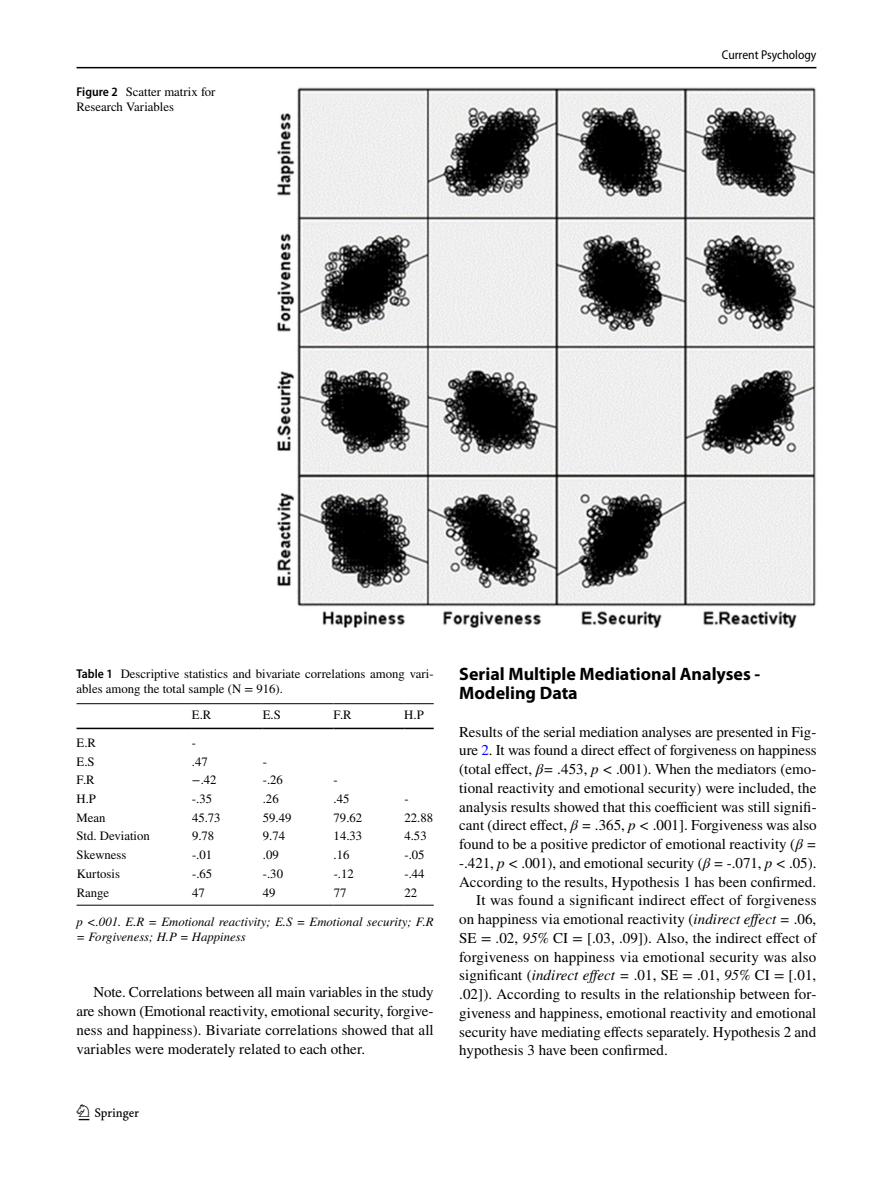
<style>
.page{position:relative;width:893px;height:1187px;background:#fff}
.page>*{position:absolute;margin:0;border:0;box-sizing:border-box;transform-origin:0 0}
.t1{font:22.5px "Springnew Regular 2";color:#000}
.t2{font:700 18px/18.8px "Myriad Pro";color:#000}
.t3{font:15px/18.8px "STIX";letter-spacing:.005em;color:#000;text-align:justify}
.t4{font:12.75px/15px "STIX";color:#000}
.t5{font:italic 12.75px/15px "STIX";color:#000}
.t6{font:semi-condensed 12.75px "Myriad Pro";color:#000}
.s1{font-family:"Myriad Pro";font-weight:600;font-stretch:semi-condensed}
.s2{color:#00f}
.s3{font-style:italic}
</style>
<div class="page">
<hr style="left:77px;top:67px;width:739px;height:1px;background:#000">
<img style="left:277px;top:87px;width:539px;height:542px">
<hr style="left:77px;top:703px;width:115px;height:1px;background:#000">
<hr style="left:77px;top:727px;width:115px;height:2px;background:#000">
<hr style="left:192px;top:703px;width:71px;height:1px;background:#000">
<hr style="left:192px;top:727px;width:71px;height:2px;background:#000">
<hr style="left:263px;top:703px;width:70px;height:1px;background:#000">
<hr style="left:263px;top:727px;width:70px;height:2px;background:#000">
<hr style="left:333px;top:703px;width:71px;height:1px;background:#000">
<hr style="left:333px;top:727px;width:71px;height:2px;background:#000">
<hr style="left:404px;top:703px;width:30px;height:1px;background:#000">
<hr style="left:404px;top:727px;width:30px;height:2px;background:#000">
<hr style="left:77px;top:904px;width:115px;height:1px;background:#000">
<hr style="left:192px;top:904px;width:71px;height:1px;background:#000">
<hr style="left:263px;top:904px;width:70px;height:1px;background:#000">
<hr style="left:333px;top:904px;width:71px;height:1px;background:#000">
<hr style="left:404px;top:904px;width:30px;height:1px;background:#000">
<p class="t4" style="left:77px;top:85px;width:141px"><span class="s1">Figure 2</span> Scatter matrix for<br>Research Variables</p>
<p class="t6" style="left:722px;top:48px;width:96px">Current Psychology</p>
<p class="t4" style="left:77px;top:667px;width:359px"><span class="s1">Table 1</span> Descriptive statistics and bivariate correlations among vari&shy;ables among the total sample (N = 916).</p>
<p class="t4" style="left:192px;top:707px;width:21px">E.R</p>
<p class="t4" style="left:263px;top:707px;width:20px">E.S</p>
<p class="t4" style="left:333px;top:707px;width:20px">F.R</p>
<p class="t4" style="left:404px;top:707px;width:21px">H.P</p>
<p class="t4" style="left:77px;top:735px;width:21px">E.R</p>
<p class="t4" style="left:192px;top:735px;width:6px">-</p>
<p class="t4" style="left:77px;top:754px;width:20px">E.S</p>
<p class="t4" style="left:192px;top:754px;width:17px">.47</p>
<p class="t4" style="left:263px;top:754px;width:6px">-</p>
<p class="t4" style="left:77px;top:773px;width:20px">F.R</p>
<p class="t4" style="left:192px;top:773px;width:26px">−.42</p>
<p class="t4" style="left:263px;top:773px;width:22px">-.26</p>
<p class="t4" style="left:334px;top:773px;width:6px">-</p>
<p class="t4" style="left:77px;top:792px;width:21px">H.P</p>
<p class="t4" style="left:192px;top:792px;width:22px">-.35</p>
<p class="t4" style="left:263px;top:792px;width:17px">.26</p>
<p class="t4" style="left:334px;top:792px;width:17px">.45</p>
<p class="t4" style="left:404px;top:792px;width:6px">-</p>
<p class="t4" style="left:77px;top:810px;width:31px">Mean</p>
<p class="t4" style="left:192px;top:810px;width:30px">45.73</p>
<p class="t4" style="left:263px;top:810px;width:30px">59.49</p>
<p class="t4" style="left:334px;top:810px;width:30px">79.62</p>
<p class="t4" style="left:404px;top:810px;width:30px">22.88</p>
<p class="t4" style="left:77px;top:829px;width:75px">Std. Deviation</p>
<p class="t4" style="left:192px;top:829px;width:24px">9.78</p>
<p class="t4" style="left:263px;top:829px;width:24px">9.74</p>
<p class="t4" style="left:334px;top:829px;width:30px">14.33</p>
<p class="t4" style="left:404px;top:829px;width:24px">4.53</p>
<p class="t4" style="left:77px;top:848px;width:51px">Skewness</p>
<p class="t4" style="left:192px;top:848px;width:22px">-.01</p>
<p class="t4" style="left:263px;top:848px;width:17px">.09</p>
<p class="t4" style="left:334px;top:848px;width:17px">.16</p>
<p class="t4" style="left:404px;top:848px;width:22px">-.05</p>
<p class="t4" style="left:77px;top:866px;width:45px">Kurtosis</p>
<p class="t4" style="left:192px;top:866px;width:22px">-.65</p>
<p class="t4" style="left:263px;top:866px;width:22px">-.30</p>
<p class="t4" style="left:334px;top:866px;width:22px">-.12</p>
<p class="t4" style="left:404px;top:866px;width:22px">-.44</p>
<p class="t4" style="left:77px;top:885px;width:34px">Range</p>
<p class="t4" style="left:192px;top:885px;width:14px">47</p>
<p class="t4" style="left:263px;top:885px;width:14px">49</p>
<p class="t4" style="left:334px;top:885px;width:14px">77</p>
<p class="t4" style="left:404px;top:885px;width:14px">22</p>
<p class="t5" style="left:77px;top:913px;width:359px">p &lt;.001. E.R = Emotional reactivity; E.S = Emotional security; F.R = Forgiveness; H.P = Happiness</p>
<p class="t3" style="left:77px;top:983px;width:359px;text-indent:17px">Note. Correlations between all main variables in the study are shown (Emotional reactivity, emotional security, forgive&shy;ness and happiness). Bivariate correlations showed that all variables were moderately related to each other.</p>
<h1 class="t1" style="left:79px;top:1104px;width:62px">1 3</h1>
<p class="t2" style="left:459px;top:664px;width:303px">Serial Multiple Mediational Analyses ‑<br>Modeling Data</p>
<p class="t3" style="left:459px;top:723px;width:359px">Results of the serial mediation analyses are presented in Fig-</p>
<p class="t3" style="left:459px;top:741px;width:359px">ure <span class="s2">2</span>. It was found a direct effect of forgiveness on happiness</p>
<p class="t3" style="left:459px;top:760px;width:359px">(total effect, <span class="s3">β=</span> .453, <span class="s3">p &lt;</span> .001). When the mediators (emo-</p>
<p class="t3" style="left:459px;top:779px;width:359px">tional reactivity and emotional security) were included, the</p>
<p class="t3" style="left:459px;top:798px;width:359px">analysis results showed that this coefficient was still signifi-</p>
<p class="t3" style="left:459px;top:816px;width:359px">cant (direct effect, <span class="s3">β =</span> .365, <span class="s3">p &lt;</span> .001]. Forgiveness was also</p>
<p class="t3" style="left:459px;top:835px;width:359px">found to be a positive predictor of emotional reactivity (<span class="s3">β =</span></p>
<p class="t3" style="left:459px;top:854px;width:359px">-.421, <span class="s3">p &lt;</span> .001), and emotional security (<span class="s3">β =</span> -.071, <span class="s3">p &lt;</span> .05).</p>
<p class="t3" style="left:459px;top:873px;width:359px">According to the results, Hypothesis 1 has been confirmed.</p>
<p class="t3" style="left:476px;top:891px;width:342px">It was found a significant indirect effect of forgiveness</p>
<p class="t3" style="left:459px;top:910px;width:359px">on happiness via emotional reactivity (<span class="s3">indirect effect =</span> .06,</p>
<p class="t3" style="left:459px;top:929px;width:359px">SE = .02, <span class="s3">95%</span> CI = [.03, .09]). Also, the indirect effect of</p>
<p class="t3" style="left:459px;top:948px;width:359px">forgiveness on happiness via emotional security was also</p>
<p class="t3" style="left:459px;top:966px;width:359px">significant (<span class="s3">indirect effect =</span> .01, SE = .01, <span class="s3">95%</span> CI = [.01,</p>
<p class="t3" style="left:459px;top:985px;width:359px">.02]). According to results in the relationship between for-</p>
<p class="t3" style="left:459px;top:1004px;width:359px">giveness and happiness, emotional reactivity and emotional</p>
<p class="t3" style="left:459px;top:1023px;width:358px">security have mediating effects separately. Hypothesis 2 and</p>
<p class="t3" style="left:459px;top:1041px;width:210px">hypothesis 3 have been confirmed.</p>
</div>
